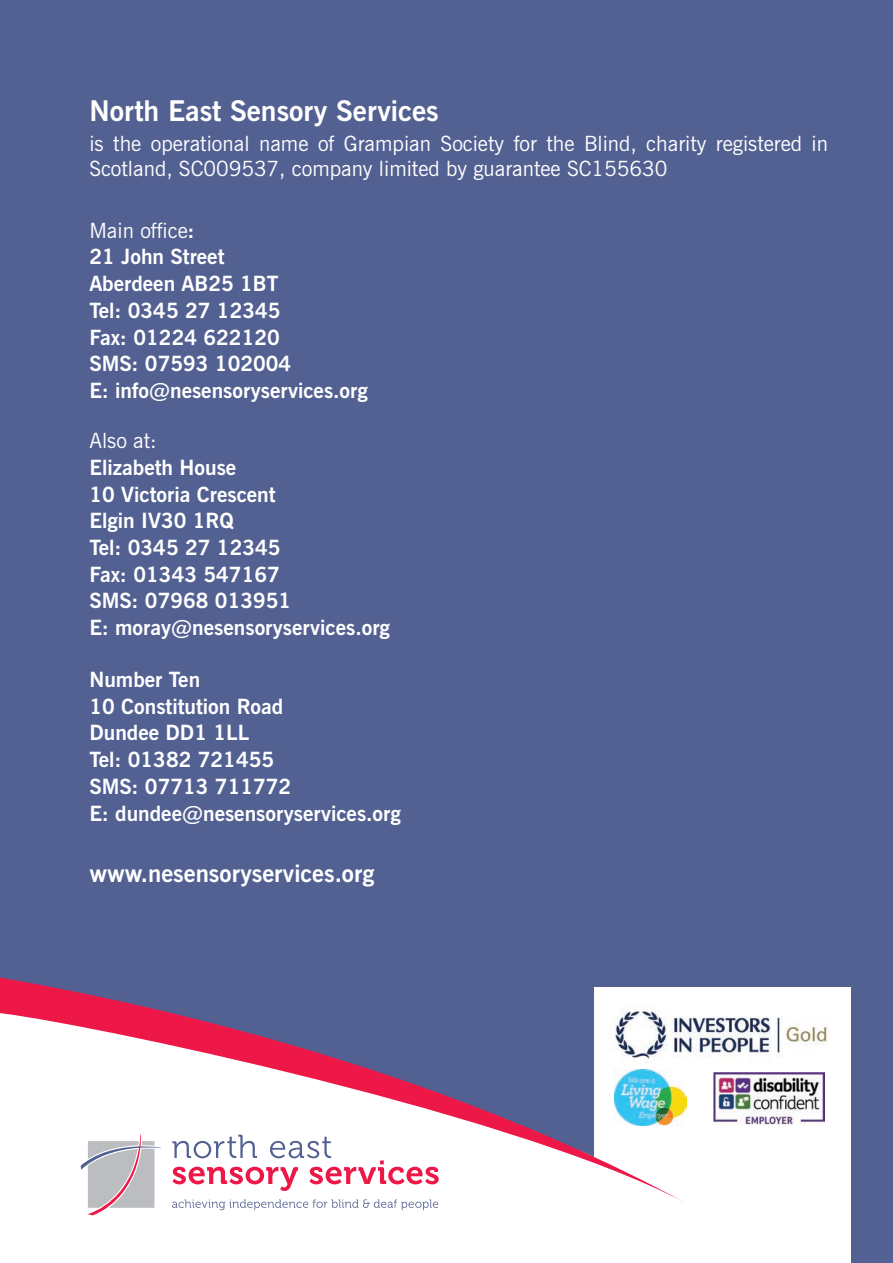
<style>
.page{position:relative;width:893px;height:1263px;background:#536192}
.page>*{position:absolute;margin:0;border:0;box-sizing:border-box;transform-origin:0 0}
.t1{font:700 28.5px "News Gothic BT";color:#fff}
.t2{font:700 24px "News Gothic BT";color:#fff}
.t3{font:700 21px/26.7px "News Gothic BT";color:#fff}
.t4{font:21px/25.2px "News Gothic BT";color:#fff}
.s1{font-weight:400}
</style>
<div class="page">
<div style="left:0;top:987px;width:851px;height:276px;background:#fff"></div>
<div style="left:594px;top:987px;width:256px;height:276px;background:#fff"></div>
<img style="left:685px;top:1016px;width:143px;height:41px">
<img style="left:713px;top:1072px;width:111px;height:53px">
<svg style="left:0;top:977px;width:685px;height:225px;fill:#fdfdfc"></svg>
<h1 class="t1" style="left:89px;top:93px;width:351px">North East Sensory Services</h1>
<p class="t4" style="left:89px;top:130px;width:740px">is the operational name of Grampian Society for the Blind, charity registered in<br>Scotland, SC009537, company limited by guarantee SC155630</p>
<p class="t3" style="left:89px;top:217px;width:280px"><span class="s1">Main office</span>:<br>21 John Street<br>Aberdeen AB25 1BT<br>Tel: 0345 27 12345<br>Fax: 01224 622120<br>SMS: 07593 102004<br>E: info@nesensoryservices.org</p>
<p class="t4" style="left:89px;top:428px;width:69px">Also at:</p>
<p class="t3" style="left:89px;top:454px;width:302px">Elizabeth House<br>10 Victoria Crescent<br>Elgin IV30 1RQ<br>Tel: 0345 27 12345<br>Fax: 01343 547167<br>SMS: 07968 013951<br>E: moray@nesensoryservices.org</p>
<p class="t3" style="left:89px;top:666px;width:313px">Number Ten<br>10 Constitution Road<br>Dundee DD1 1LL<br>Tel: 01382 721455<br>SMS: 07713 711772<br>E: dundee@nesensoryservices.org</p>
<p class="t2" style="left:89px;top:859px;width:286px">www.nesensoryservices.org</p>
</div>
